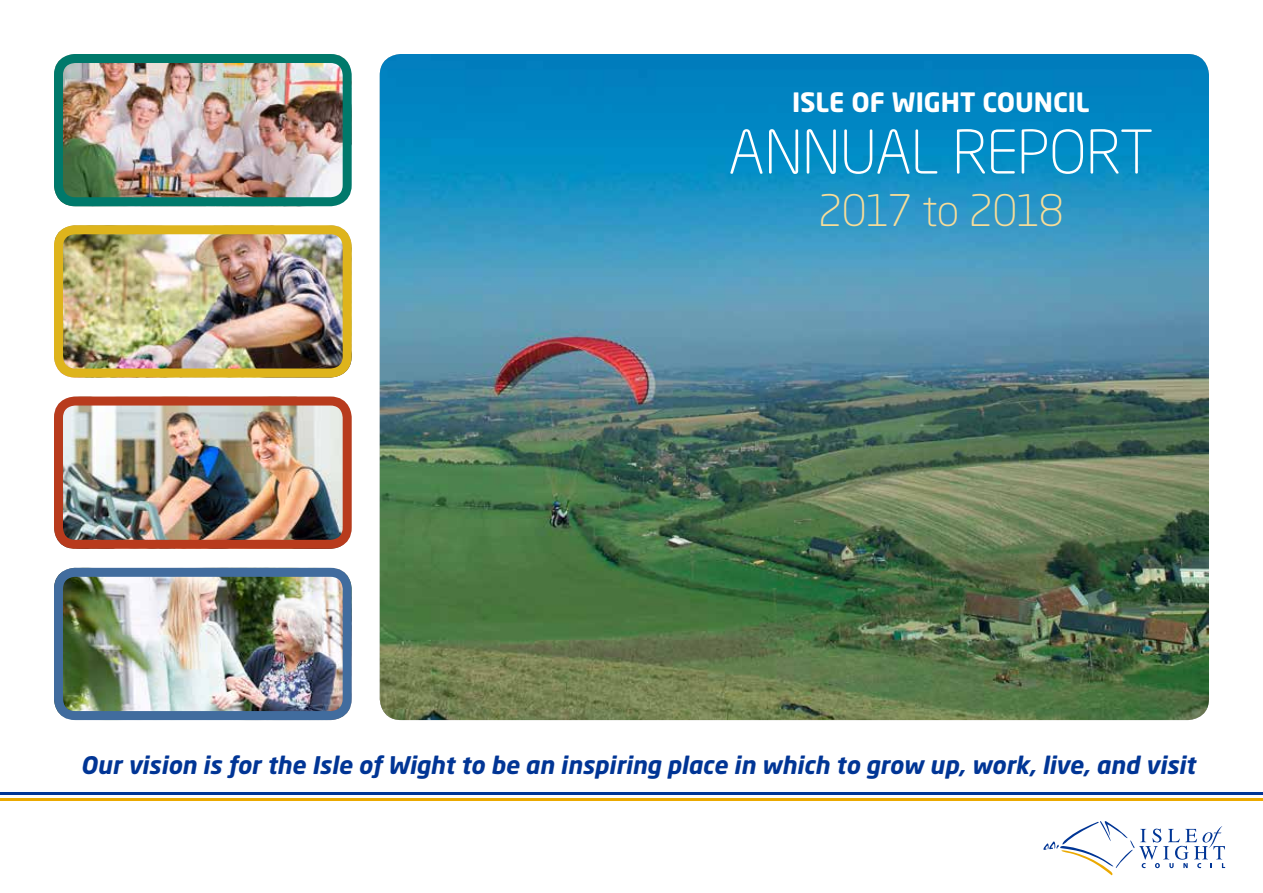
<style>
.page{position:relative;width:1263px;height:893px;background:#fff}
.page>*{position:absolute;margin:0;border:0;box-sizing:border-box;transform-origin:0 0}
.t1{font:300 59.4px "Neo Sans Std";letter-spacing:-.02em;color:#fff}
.t2{font:300 43.05px "Neo Sans Std";letter-spacing:-.035em;color:#f7dd99}
.t3{font:700 26.4px "Neo Sans Std";letter-spacing:-.005em;color:#fff}
.t4{font:italic 700 24px "Neo Sans Std";color:#003595}
</style>
<div class="page">
<img style="left:380px;top:54px;width:829px;height:666px">
<hr style="left:0;top:798px;width:1263px;height:3px;background:#eba900">
<hr style="left:0;top:792px;width:1263px;height:3px;background:#003595">
<svg style="left:1043px;top:821px;width:182px;height:54px"></svg>
<img style="left:64px;top:64px;width:278px;height:132px">
<div style="left:54px;top:54px;width:298px;height:152px;border:9px solid #00796b;border-radius:17px"></div>
<img style="left:64px;top:407px;width:278px;height:132px">
<div style="left:54px;top:397px;width:298px;height:152px;border:9px solid #b83b1d;border-radius:17px"></div>
<img style="left:64px;top:235px;width:278px;height:142px">
<div style="left:54px;top:225px;width:298px;height:152px;border:9px solid #deb41c;border-radius:17px"></div>
<img style="left:64px;top:578px;width:278px;height:132px">
<div style="left:54px;top:568px;width:298px;height:152px;border:9px solid #416c9e;border-radius:17px"></div>
<p class="t3" style="left:792px;top:85px;width:299px">ISLE OF WIGHT COUNCIL</p>
<h1 class="t1" style="left:728px;top:116px;width:427px">ANNUAL REPORT</h1>
<h2 class="t2" style="left:818px;top:185px;width:247px">2017 to 2018</h2>
<p class="t4" style="left:80px;top:750px;width:1116px">Our vision is for the Isle of Wight to be an inspiring place in which to grow up, work, live, and visit</p>
</div>
